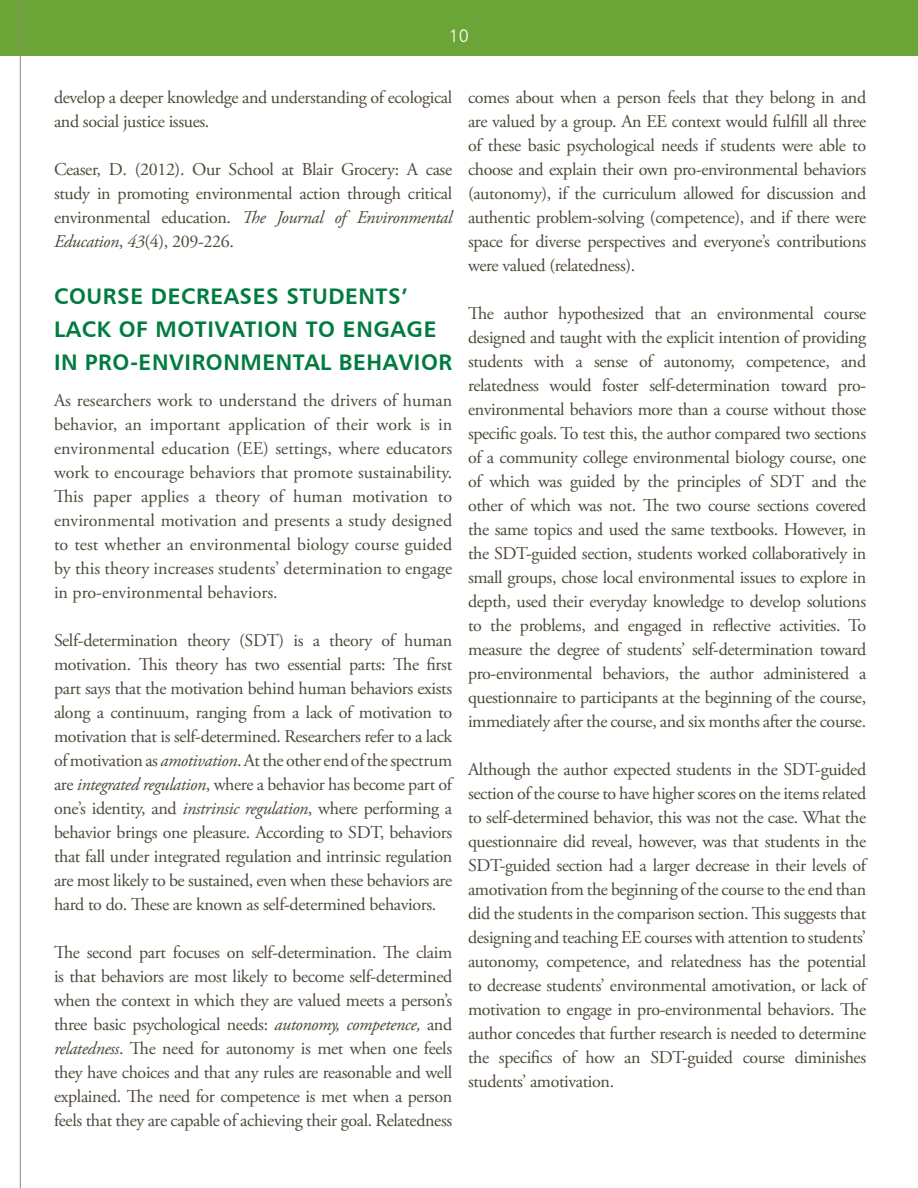
<style>
.page{position:relative;width:918px;height:1188px;background:#fff}
.page>*{position:absolute;margin:0;border:0;box-sizing:border-box;transform-origin:0 0}
.small_headline{font:22.5px/33px "Humanist 777 BT Bold B";letter-spacing:.025em;color:#007b3f}
.Body_Copy_right{font:18px/24px "Adobe Garamond Pro";letter-spacing:-.02em;color:#4f483a;text-align:justify}
.t1{font:18px "Humanist 777 BT Light B";color:#fff}
.s1{font-style:italic}
</style>
<div class="page">
<div style="left:0;top:0;width:918px;height:56px;background:#6ba537"></div>
<hr style="left:20px;top:0;width:1px;height:1188px;background:#958676">
<p class="t1" style="left:449px;top:25px;width:22px">10</p>
<p class="Body_Copy_right" style="left:54px;top:86px;width:400px">develop a deeper knowledge and understanding of ecological and social justice issues.</p>
<p class="Body_Copy_right" style="left:54px;top:158px;width:400px">Ceaser, D. (2012). Our School at Blair Grocery: A case study in promoting environmental action through critical environmental education. <span class="s1">The Journal of Environmental Education</span>, <span class="s1">43</span>(4), 209-226.</p>
<p class="small_headline" style="left:54px;top:279px;width:400px">COURSE DECREASES STUDENTS’<br>LACK OF MOTIVATION TO ENGAGE<br>IN PRO-ENVIRONMENTAL BEHAVIOR</p>
<p class="Body_Copy_right" style="left:54px;top:389px;width:400px">As researchers work to understand the drivers of human behavior, an important application of their work is in environmental education (EE) settings, where educators work to encourage behaviors that promote sustainability.<br>This paper applies a theory of human motivation to environmental motivation and presents a study designed to test whether an environmental biology course guided by this theory increases students’ determination to engage in pro-environmental behaviors.</p>
<p class="Body_Copy_right" style="left:54px;top:629px;width:400px">Self-determination theory (SDT) is a theory of human motivation. This theory has two essential parts: The first part says that the motivation behind human behaviors exists along a continuum, ranging from a lack of motivation to motivation that is self-determined. Researchers refer to a lack of motivation as <span class="s1">amotivation</span>. At the other end of the spectrum are <span class="s1">integrated regulation</span>, where a behavior has become part of one’s identity, and <span class="s1">instrinsic regulation</span>, where performing a behavior brings one pleasure. According to SDT, behaviors that fall under integrated regulation and intrinsic regulation are most likely to be sustained, even when these behaviors are hard to do. These are known as self-determined behaviors.</p>
<p class="Body_Copy_right" style="left:54px;top:941px;width:400px">The second part focuses on self-determination. The claim is that behaviors are most likely to become self-determined when the context in which they are valued meets a person’s three basic psychological needs: <span class="s1">autonomy, competence,</span> and <span class="s1">relatedness</span>. The need for autonomy is met when one feels they have choices and that any rules are reasonable and well explained. The need for competence is met when a person feels that they are capable of achieving their goal. Relatedness</p>
<p class="Body_Copy_right" style="left:468px;top:86px;width:400px">comes about when a person feels that they belong in and are valued by a group. An EE context would fulfill all three of these basic psychological needs if students were able to choose and explain their own pro-environmental behaviors (autonomy), if the curriculum allowed for discussion and authentic problem-solving (competence), and if there were space for diverse perspectives and everyone’s contributions were valued (relatedness).</p>
<p class="Body_Copy_right" style="left:468px;top:302px;width:400px">The author hypothesized that an environmental course designed and taught with the explicit intention of providing students with a sense of autonomy, competence, and relatedness would foster self-determination toward pro&shy;environmental behaviors more than a course without those specific goals. To test this, the author compared two sections of a community college environmental biology course, one of which was guided by the principles of SDT and the other of which was not. The two course sections covered the same topics and used the same textbooks. However, in the SDT-guided section, students worked collaboratively in small groups, chose local environmental issues to explore in depth, used their everyday knowledge to develop solutions to the problems, and engaged in reflective activities. To measure the degree of students’ self-determination toward pro-environmental behaviors, the author administered a questionnaire to participants at the beginning of the course, immediately after the course, and six months after the course.</p>
<p class="Body_Copy_right" style="left:468px;top:758px;width:400px">Although the author expected students in the SDT-guided section of the course to have higher scores on the items related to self-determined behavior, this was not the case. What the questionnaire did reveal, however, was that students in the SDT-guided section had a larger decrease in their levels of amotivation from the beginning of the course to the end than did the students in the comparison section. This suggests that designing and teaching EE courses with attention to students’ autonomy, competence, and relatedness has the potential to decrease students’ environmental amotivation, or lack of motivation to engage in pro-environmental behaviors. The author concedes that further research is needed to determine the specifics of how an SDT-guided course diminishes students’ amotivation.</p>
</div>
